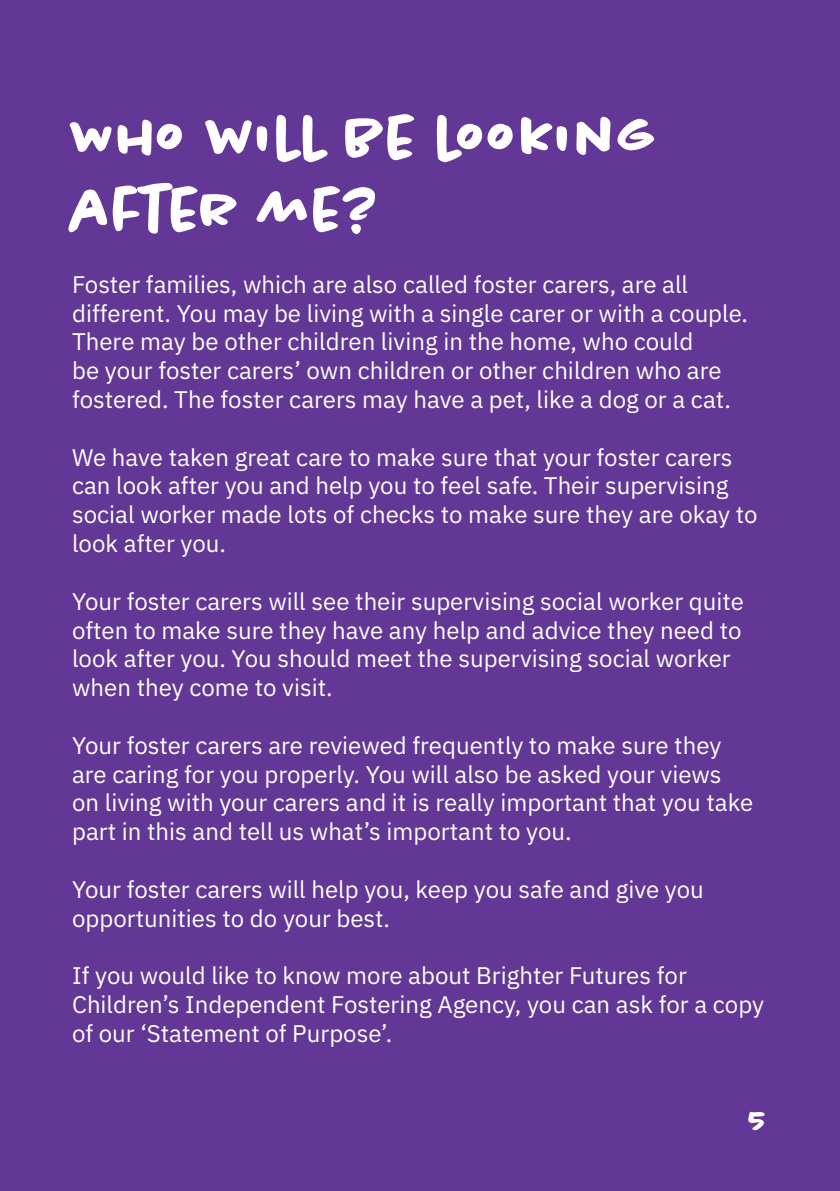
<style>
.page{position:relative;width:840px;height:1191px;background:#fff}
.page>*{position:absolute;margin:0;border:0;box-sizing:border-box;transform-origin:0 0}
.t1{font:700 60px/72px "Chantal";color:#fff}
.t2{font:700 32px "Chantal";color:#fff}
.t3{font:24px/28.8px "IBM Plex Sans";color:#fff}
</style>
<div class="page">
<div style="left:0;top:0;width:839px;height:1191px;background:#633796"></div>
<p class="t1" style="left:72px;top:101px;width:588px">Who will be looking after me?</p>
<p class="t3" style="left:72px;top:268px;width:677px">Foster families, which are also called foster carers, are all different. You may be living with a single carer or with a couple.<br>There may be other children living in the home, who could<br>be your foster carers’ own children or other children who are fostered. The foster carers may have a pet, like a dog or a cat.</p>
<p class="t3" style="left:72px;top:441px;width:686px">We have taken great care to make sure that your foster carers can look after you and help you to feel safe. Their supervising social worker made lots of checks to make sure they are okay to look after you.</p>
<p class="t3" style="left:72px;top:585px;width:673px">Your foster carers will see their supervising social worker quite often to make sure they have any help and advice they need to look after you. You should meet the supervising social worker when they come to visit.</p>
<p class="t3" style="left:72px;top:729px;width:682px">Your foster carers are reviewed frequently to make sure they are caring for you properly. You will also be asked your views on living with your carers and it is really important that you take part in this and tell us what’s important to you.</p>
<p class="t3" style="left:72px;top:873px;width:633px">Your foster carers will help you, keep you safe and give you opportunities to do your best.</p>
<p class="t3" style="left:72px;top:959px;width:693px">If you would like to know more about Brighter Futures for<br>Children’s Independent Fostering Agency, you can ask for a copy of our ‘Statement of Purpose’.</p>
<p class="t2" style="left:749px;top:1102px;width:20px">5</p>
</div>
